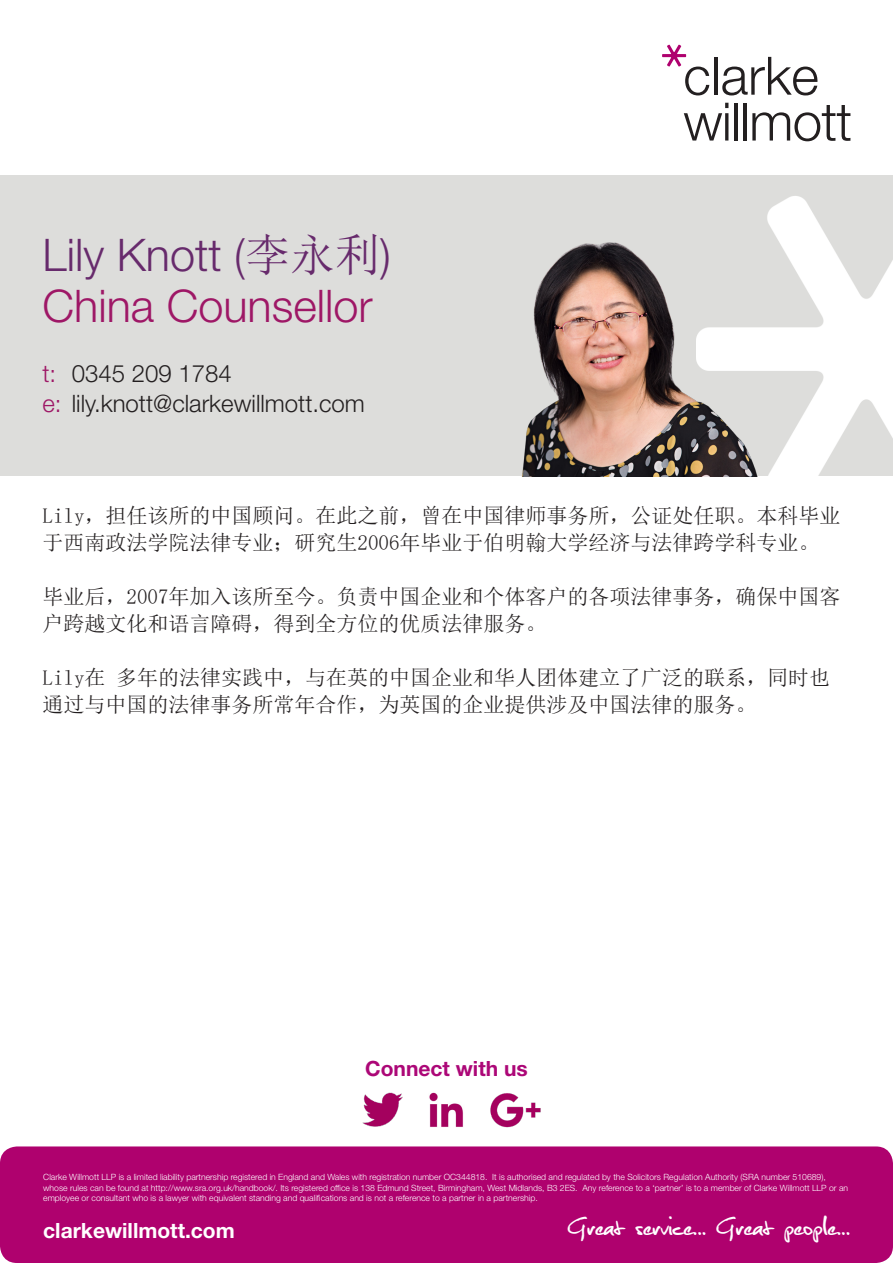
<style>
.page{position:relative;width:893px;height:1263px;background:#fff}
.page>*{position:absolute;margin:0;border:0;box-sizing:border-box;transform-origin:0 0}
._1__Body_Text{font:300 45px/51px "Helvetica Neue LT Std";color:#9e1766}
.t1{font:36px "Christopherhand";color:#fff}
._1__Body_Text-2{font:300 24px "Helvetica Neue LT Std";color:#231f20}
._1__Body_Text-3{font:300 24px "Helvetica Neue LT Std";color:#9e1766}
._1__Body_Text-4{font:21px/27px "Sim Sun";color:#231f20}
.t2{font:700 21px "Helvetica Neue LT Std";color:#fff}
._1__Body_Text-5{font:700 21px "Helvetica Neue LT Std";color:#ac0777}
.t3{font:300 8.7px/10.4px "Helvetica Neue LT Std";color:#fff}
.s1{color:#672a6c}
.s2{font-family:"Sim Sun";font-weight:400;color:#672a6c}
.s3{color:#9e1766}
</style>
<div class="page">
<div style="left:0;top:1146px;width:893px;height:117px;background:#af016e;border-radius:17px"></div>
<hr style="left:714px;top:57px;width:3px;height:38px;background:#231f20">
<svg style="left:722px;top:57px;width:96px;height:38px"></svg>
<svg style="left:684px;top:103px;width:44px;height:38px"></svg>
<hr style="left:734px;top:103px;width:4px;height:38px;background:#231f20">
<hr style="left:743px;top:103px;width:4px;height:38px;background:#231f20">
<svg style="left:752px;top:105px;width:98px;height:36px"></svg>
<svg style="left:662px;top:45px;width:47px;height:50px"></svg>
<div style="left:0;top:175px;width:893px;height:301px;background:#dddddb"></div>
<img style="left:522px;top:242px;width:175px;height:234px">
<img style="left:697px;top:196px;width:196px;height:280px">
<img style="left:362px;top:1092px;width:41px;height:35px">
<img style="left:429px;top:1092px;width:34px;height:35px">
<img style="left:490px;top:1093px;width:51px;height:34px">
<p class="_1__Body_Text" style="left:43px;top:229px;width:350px"><span class="s1">Lily Knott (</span><span class="s2">李永利</span><span class="s1">)<br></span>China Counsellor</p>
<p class="_1__Body_Text-2" style="left:72px;top:359px;width:162px">0345 209 1784</p>
<p class="_1__Body_Text-3" style="left:43px;top:359px;width:15px">t:</p>
<p class="_1__Body_Text-2" style="left:43px;top:389px;width:324px"><span class="s3">e:</span> lily.knott@clarkewillmott.com</p>
<p class="_1__Body_Text-4" style="left:43px;top:501px;width:799px">Lily，担任该所的中国顾问。在此之前，曾在中国律师事务所，公证处任职。本科毕业于西南政法学院法律专业；研究生2006年毕业于伯明翰大学经济与法律跨学科专业。</p>
<p class="_1__Body_Text-4" style="left:43px;top:582px;width:799px">毕业后，2007年加入该所至今。负责中国企业和个体客户的各项法律事务，确保中国客户跨越文化和语言障碍，得到全方位的优质法律服务。</p>
<p class="_1__Body_Text-4" style="left:43px;top:663px;width:789px">Lily在 多年的法律实践中，与在英的中国企业和华人团体建立了广泛的联系，同时也通过与中国的法律事务所常年合作，为英国的企业提供涉及中国法律的服务。</p>
<p class="_1__Body_Text-5" style="left:365px;top:1055px;width:164px">Connect with us</p>
<p class="t3" style="left:43px;top:1172px;width:806px">Clarke Willmott LLP is a limited liability partnership registered in England and Wales with registration number OC344818. It is authorised and regulated by the Solicitors Regulation Authority (SRA number 510689), whose rules can be found at http://www.sra.org.uk/handbook/. Its registered office is 138 Edmund Street, Birmingham, West Midlands, B3 2ES. Any reference to a ‘partner’ is to a member of Clarke Willmott LLP or an employee or consultant who is a lawyer with equivalent standing and qualifications and is not a reference to a partner in a partnership.</p>
<p class="t2" style="left:43px;top:1217px;width:193px">clarkewillmott.com</p>
<p class="t1" style="left:568px;top:1208px;width:284px">Great service... Great people...</p>
</div>
